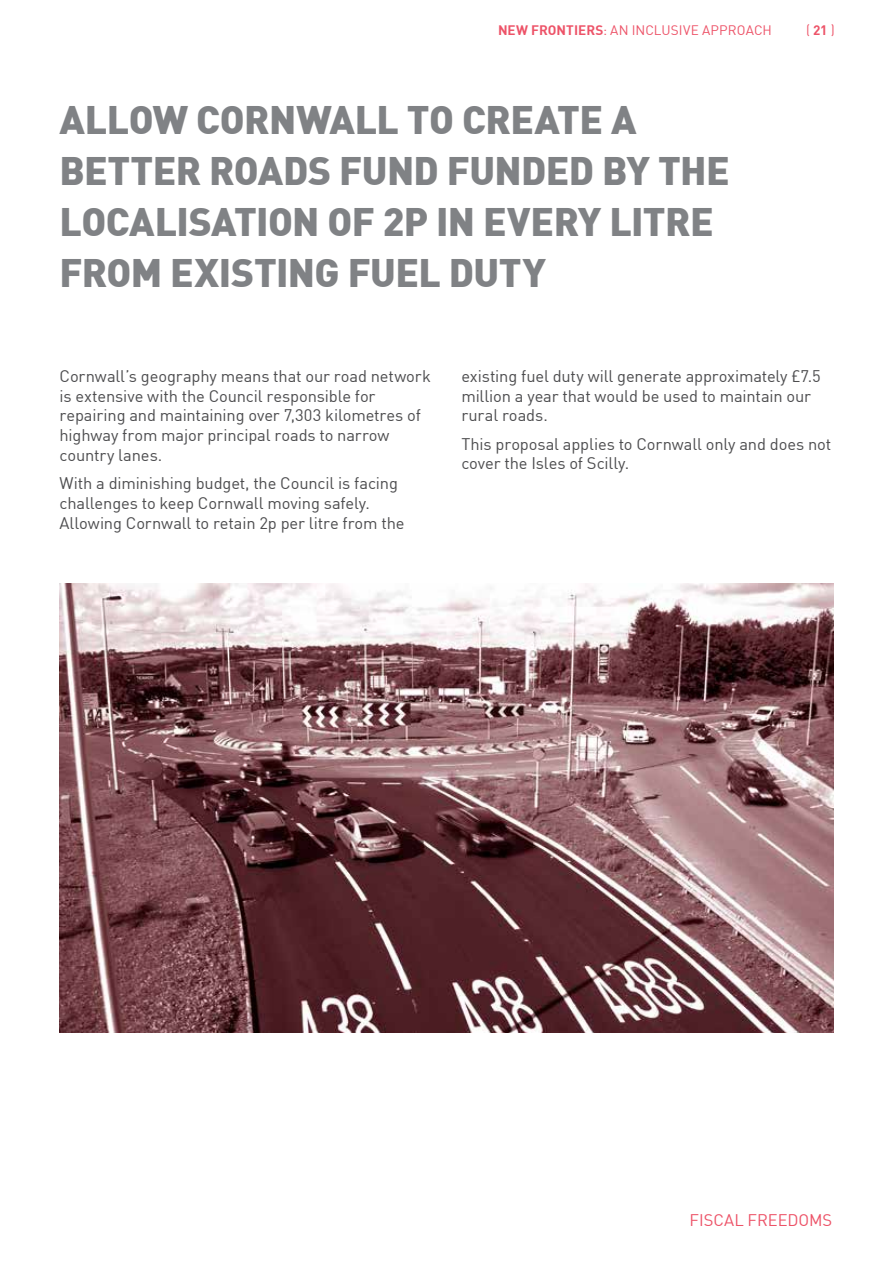
<style>
.page{position:relative;width:893px;height:1263px;background:#fff}
.page>*{position:absolute;margin:0;border:0;box-sizing:border-box;transform-origin:0 0}
.Head_sub_2{font:900 39px/51px "DIN";letter-spacing:-.015em;color:#808285}
.body{font:16.5px/19.8px "DIN";letter-spacing:-.01em;color:#4d4d4f}
.body-2{font:16.5px "DIN";color:#ed5368}
.t1{font:13.5px "DIN";letter-spacing:.005em;color:#ed5368}
.s1{font-weight:700}
</style>
<div class="page">
<img style="left:60px;top:584px;width:773px;height:448px">
<p class="t1" style="left:498px;top:22px;width:275px"><span class="s1">NEW FRONTIERS</span>: AN INCLUSIVE APPROACH</p>
<p class="t1" style="left:806px;top:22px;width:30px">( <span class="s1">21</span> )</p>
<p class="Head_sub_2" style="left:60px;top:92px;width:672px">ALLOW CORNWALL TO CREATE A<br>BETTER ROADS FUND FUNDED BY THE<br>LOCALISATION OF 2P IN EVERY LITRE<br>FROM EXISTING FUEL DUTY</p>
<p class="body" style="left:60px;top:366px;width:373px">Cornwall’s geography means that our road network is extensive with the Council responsible for repairing and maintaining over 7,303 kilometres of highway from major principal roads to narrow country lanes.</p>
<p class="body" style="left:60px;top:473px;width:347px">With a diminishing budget, the Council is facing challenges to keep Cornwall moving safely.<br>Allowing Cornwall to retain 2p per litre from the</p>
<p class="body" style="left:461px;top:366px;width:361px">existing fuel duty will generate approximately £7.5 million a year that would be used to maintain our rural roads.</p>
<p class="body" style="left:461px;top:433px;width:371px">This proposal applies to Cornwall only and does not cover the Isles of Scilly.</p>
<p class="body-2" style="left:689px;top:1210px;width:144px">FISCAL FREEDOMS</p>
</div>
